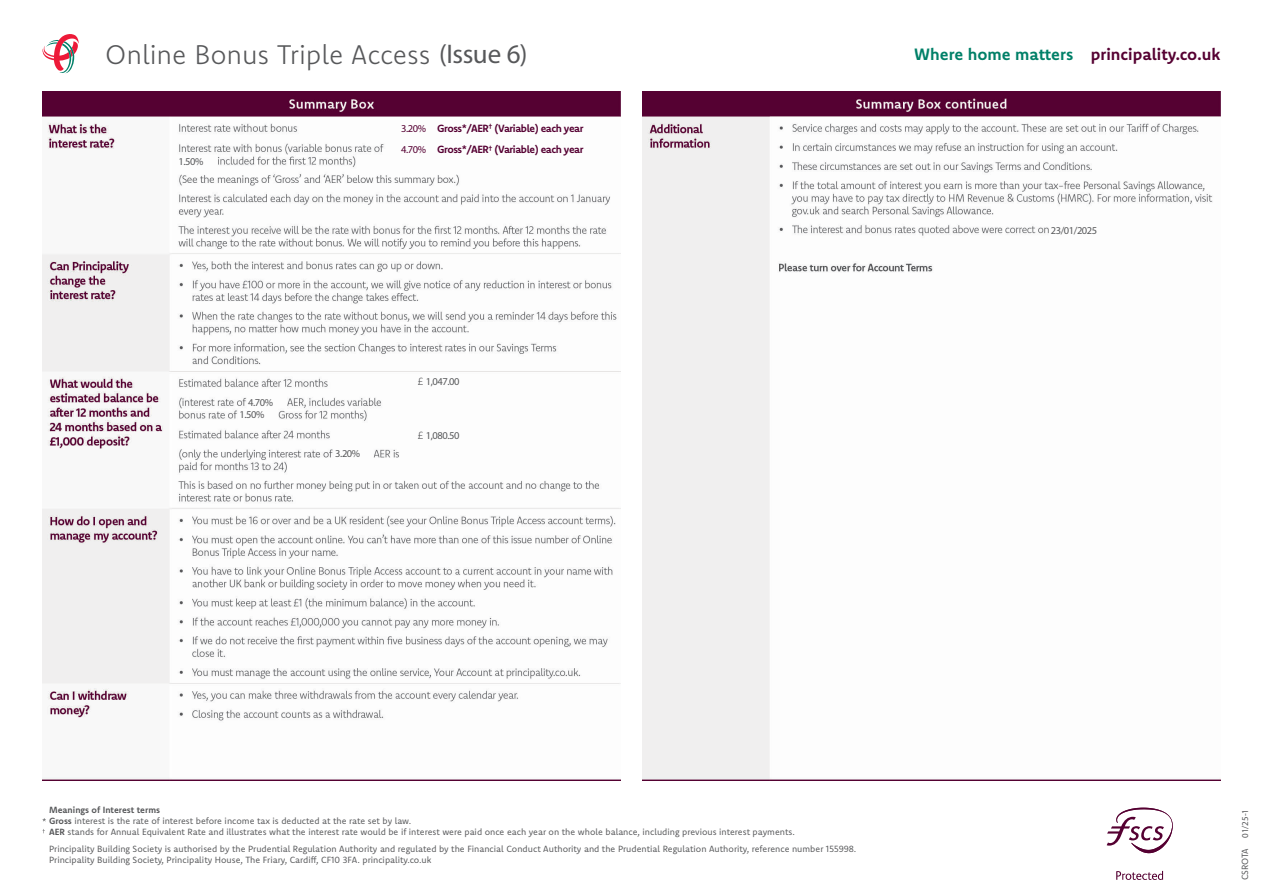
<style>
.page{position:relative;width:1263px;height:893px;background:#fff}
.page>*{position:absolute;margin:0;border:0;box-sizing:border-box;transform-origin:0 0}
.Product_title{font:300 27px "Komet";letter-spacing:-.005em;color:#57585a}
.tagline{font:700 16.5px "Komet";color:#550032}
.Plum_subhead{font:700 10.5px "Komet";letter-spacing:-.04em;color:#550032}
.Table_copy{font:10.5px "Myriad Pro";letter-spacing:-.04em;color:#57585a}
.Plum_subhead-2{font:10.5px "Myriad Pro";color:#550032}
.small_print{font:9px/10.8px "Komet";color:#57585a}
.ref_number{font:9px "Myriad Pro";color:#57585a}
.ref_number-2{font:9px "Komet";letter-spacing:-.005em;color:#57585a}
.s1{font-family:"Myriad Pro";font-weight:400}
.s2{color:#008068}
.s3{font-family:"Komet";font-weight:300}
.s4{font-weight:700}
</style>
<div class="page">
<svg style="left:43px;top:34px;width:36px;height:39px"></svg>
<svg style="left:1116px;top:871px;width:47px;height:9px"></svg>
<svg style="left:1107px;top:808px;width:66px;height:45px"></svg>
<img style="left:43px;top:91px;width:578px;height:689px">
<img style="left:642px;top:91px;width:578px;height:689px">
<p class="Product_title" style="left:105px;top:37px;width:424px">Online Bonus Triple Access <span class="s1">(Issue 6)</span></p>
<p class="tagline" style="left:914px;top:43px;width:308px"><span class="s2">Where home matters</span> principality.co.uk</p>
<p class="Table_copy" style="left:178px;top:155px;width:26px">1.50%</p>
<p class="Plum_subhead-2" style="left:401px;top:122px;width:26px">3.20%</p>
<p class="Plum_subhead-2" style="left:401px;top:143px;width:26px">4.70%</p>
<p class="Plum_subhead" style="left:437px;top:121px;width:148px">Gross*/AER<sup>†</sup> (Variable) each year</p>
<p class="Plum_subhead" style="left:437px;top:143px;width:148px">Gross*/AER<sup>†</sup> (Variable) each year</p>
<p class="Table_copy" style="left:248px;top:396px;width:26px">4.70%</p>
<p class="Table_copy" style="left:239px;top:408px;width:26px">1.50%</p>
<p class="Table_copy" style="left:335px;top:446px;width:26px">3.20%</p>
<p class="Table_copy" style="left:418px;top:375px;width:43px"><span class="s3">£</span> 1,047.00</p>
<p class="Table_copy" style="left:418px;top:429px;width:43px"><span class="s3">£</span> 1,080.50</p>
<p class="Table_copy" style="left:1051px;top:224px;width:48px">23/01/2025</p>
<p class="small_print" style="left:49px;top:805px;width:747px"><span class="s4">Meanings of Interest terms<br>Gross</span> interest is the rate of interest before income tax is deducted at the rate set by law.<br><span class="s4">AER</span> stands for Annual Equivalent Rate and illustrates what the interest rate would be if interest were paid once each year on the whole balance, including previous interest payments.</p>
<p class="small_print" style="left:49px;top:843px;width:809px">Principality Building Society is authorised by the Prudential Regulation Authority and regulated by the Financial Conduct Authority and the Prudential Regulation Authority, reference number 155998.<br>Principality Building Society, Principality House, The Friary, Cardiff, CF10 3FA. principality.co.uk</p>
<p class="ref_number" style="left:1239px;top:838px;width:30px;rotate:-90deg">01/25-1</p>
<p class="ref_number-2" style="left:1239px;top:880px;width:34px;rotate:-90deg">CSROTA</p>
</div>
